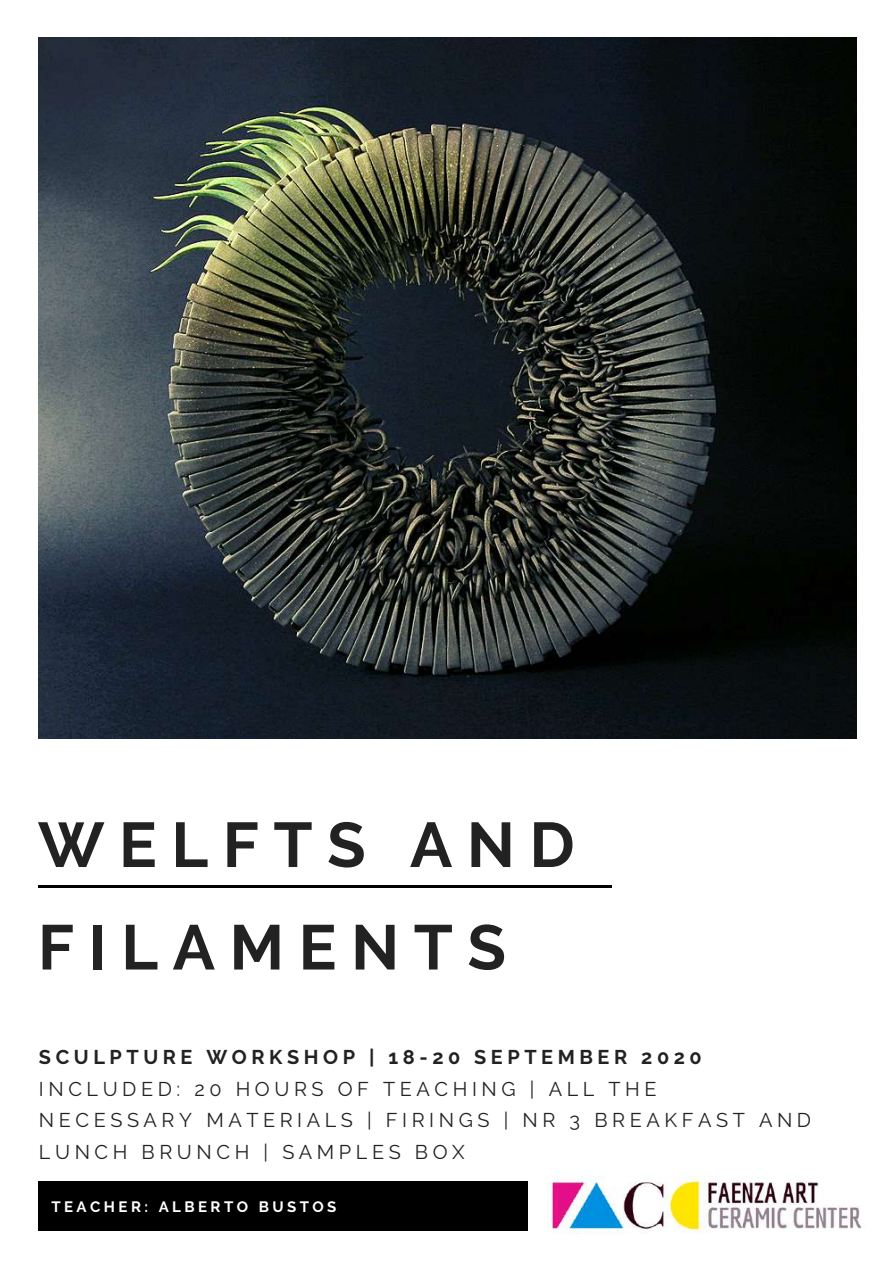
<style>
.page{position:relative;width:894px;height:1264px;background:#fff}
.page>*{position:absolute;margin:0;border:0;box-sizing:border-box;transform-origin:0 0}
.t1{font:700 63px/102.4px "Raleway";letter-spacing:.23em;color:#222}
.t2{font:19.8px/31.5px "Raleway";letter-spacing:.23em;color:#222}
.t3{font:700 19.8px "Raleway";letter-spacing:.23em;color:#222}
.t4{font:700 15px "Raleway";letter-spacing:.23em;color:#fff}
</style>
<div class="page">
<img style="left:38px;top:38px;width:818px;height:700px">
<div style="left:38px;top:1181px;width:489px;height:49px;background:#000"></div>
<hr style="left:38px;top:885px;width:573px;height:2px;background:#000">
<img style="left:547px;top:1176px;width:315px;height:57px">
<h1 class="t1" style="left:38px;top:793px;width:538px">WELFTS AND<br>FILAMENTS</h1>
<p class="t3" style="left:39px;top:1045px;width:664px">SCULPTURE WORKSHOP | 18-20 SEPTEMBER 2020</p>
<p class="t2" style="left:39px;top:1072px;width:773px">INCLUDED: 20 HOURS OF TEACHING | ALL THE<br>NECESSARY MATERIALS | FIRINGS | NR 3 BREAKFAST AND<br>LUNCH BRUNCH | SAMPLES BOX</p>
<p class="t4" style="left:51px;top:1198px;width:286px">TEACHER: ALBERTO BUSTOS</p>
</div>
